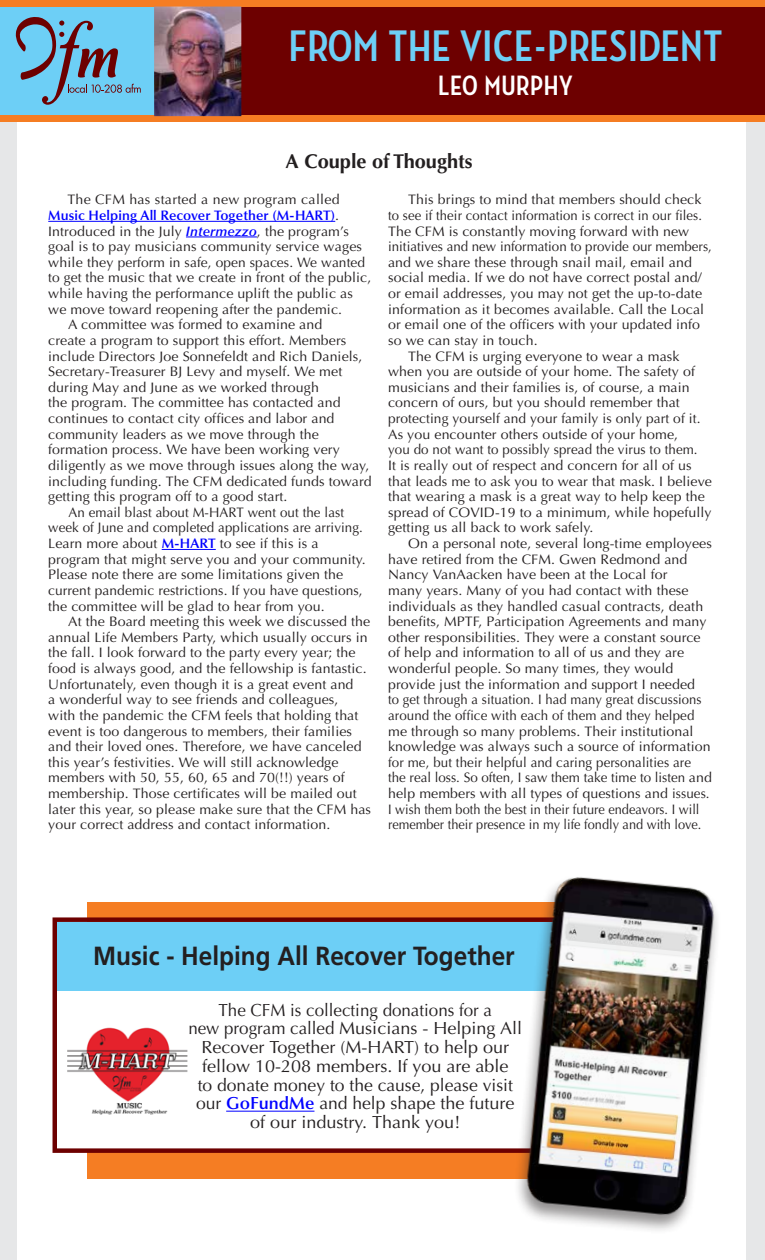
<style>
.page{position:relative;width:765px;height:1260px;background:#fff}
.page>*{position:absolute;margin:0;border:0;box-sizing:border-box;transform-origin:0 0}
.t1{font:700 45px "Neutraface Condensed";letter-spacing:.015em;color:#6dcff6}
.t2{font:700 28.5px "Neutraface Condensed";letter-spacing:.02em;color:#fff}
.t3{font:700 26.25px "Frutiger";color:#231f20;scale:.93 1}
.t4{font:700 20px "Optima";color:#231f20}
.t5{font:17.5px/18.8px "Optima";color:#231f20;text-align:center}
.t6{font:13.75px "Optima";letter-spacing:.005em;color:#231f20}
.t7{font:13.75px "Optima";letter-spacing:.005em;color:#231f20;scale:.95 1}
.t8{font:13.75px "Optima";letter-spacing:.005em;color:#231f20;scale:.93 1}
.t9{font:600 13.75px "Optima";letter-spacing:.005em;color:#00f}
.s1{font-weight:400;color:#231f20}
.s2{font-weight:600;font-style:italic;color:#00f}
.s3{font-weight:600;color:#00f}
</style>
<div class="page">
<div style="left:0;top:0;width:16px;height:1260px;background:#e6e7e8"></div>
<div style="left:746px;top:0;width:19px;height:1260px;background:#e6e7e8"></div>
<div style="left:239px;top:6px;width:526px;height:109px;background:#6d0000"></div>
<div style="left:0;top:6px;width:174px;height:109px;background:#6dcff6"></div>
<svg style="left:16px;top:17px;width:125px;height:88px"></svg>
<div style="left:0;top:115px;width:765px;height:6px;background:#f57d23"></div>
<div style="left:0;top:0;width:765px;height:7px;background:#f57d23"></div>
<img style="left:154px;top:7px;width:87px;height:109px">
<hr style="left:48px;top:221px;width:287px;height:1px;background:#00f">
<hr style="left:186px;top:237px;width:71px;height:1px;background:#00f">
<hr style="left:162px;top:549px;width:54px;height:1px;background:#00f">
<div style="left:87px;top:1151px;width:512px;height:28px;background:#f57d23"></div>
<div style="left:87px;top:902px;width:512px;height:28px;background:#f57d23"></div>
<div style="left:56px;top:922px;width:565px;height:68px;background:#6dcff6"></div>
<hr style="left:226px;top:1111px;width:88px;height:1px;background:#00f">
<img style="left:67px;top:1027px;width:120px;height:88px">
<div style="left:53px;top:917px;width:568px;height:236px;border:4px solid #6d0000"></div>
<img style="left:492px;top:877px;width:225px;height:354px">
<h1 class="t1" style="left:289px;top:21px;width:435px">FROM THE VICE-PRESIDENT</h1>
<h2 class="t2" style="left:438px;top:69px;width:136px">LEO MURPHY</h2>
<h3 class="t4" style="left:285px;top:150px;width:189px">A Couple of Thoughts</h3>
<p class="t6" style="left:67px;top:192px;width:274px">The CFM has started a new program called</p>
<p class="t9" style="left:48px;top:207px;width:292px">Music Helping All Recover Together (M-HART)<span class="s1">.</span></p>
<p class="t6" style="left:48px;top:223px;width:302px">Introduced in the July <span class="s2">Intermezzo</span>, the program’s</p>
<p class="t6" style="left:48px;top:239px;width:315px">goal is to pay musicians community service wages</p>
<p class="t6" style="left:48px;top:254px;width:319px">while they perform in safe, open spaces. We wanted</p>
<p class="t6" style="left:48px;top:270px;width:325px">to get the music that we create in front of the public,</p>
<p class="t6" style="left:48px;top:285px;width:306px">while having the performance uplift the public as</p>
<p class="t6" style="left:48px;top:301px;width:295px">we move toward reopening after the pandemic.</p>
<p class="t6" style="left:68px;top:317px;width:256px">A committee was formed to examine and</p>
<p class="t6" style="left:48px;top:332px;width:300px">create a program to support this effort. Members</p>
<p class="t6" style="left:48px;top:348px;width:316px">include Directors Joe Sonnefeldt and Rich Daniels,</p>
<p class="t6" style="left:48px;top:364px;width:296px">Secretary-Treasurer BJ Levy and myself. We met</p>
<p class="t6" style="left:48px;top:379px;width:272px">during May and June as we worked through</p>
<p class="t6" style="left:48px;top:395px;width:294px">the program. The committee has contacted and</p>
<p class="t6" style="left:48px;top:410px;width:288px">continues to contact city offices and labor and</p>
<p class="t6" style="left:48px;top:426px;width:272px">community leaders as we move through the</p>
<p class="t6" style="left:48px;top:442px;width:293px">formation process. We have been working very</p>
<p class="t6" style="left:48px;top:457px;width:323px">diligently as we move through issues along the way,</p>
<p class="t6" style="left:48px;top:473px;width:325px">including funding. The CFM dedicated funds toward</p>
<p class="t6" style="left:48px;top:488px;width:241px">getting this program off to a good start.</p>
<p class="t6" style="left:68px;top:504px;width:277px">An email blast about M-HART went out the last</p>
<p class="t6" style="left:48px;top:520px;width:316px">week of June and completed applications are arriving.</p>
<p class="t6" style="left:48px;top:535px;width:272px">Learn more about <span class="s3">M-HART</span> to see if this is a</p>
<p class="t6" style="left:48px;top:551px;width:319px">program that might serve you and your community.</p>
<p class="t6" style="left:48px;top:567px;width:297px">Please note there are some limitations given the</p>
<p class="t6" style="left:48px;top:582px;width:316px">current pandemic restrictions. If you have questions,</p>
<p class="t6" style="left:48px;top:598px;width:278px">the committee will be glad to hear from you.</p>
<p class="t6" style="left:68px;top:614px;width:304px">At the Board meeting this week we discussed the</p>
<p class="t6" style="left:48px;top:629px;width:321px">annual Life Members Party, which usually occurs in</p>
<p class="t6" style="left:48px;top:645px;width:309px">the fall. I look forward to the party every year; the</p>
<p class="t6" style="left:48px;top:660px;width:320px">food is always good, and the fellowship is fantastic.</p>
<p class="t6" style="left:48px;top:676px;width:307px">Unfortunately, even though it is a great event and</p>
<p class="t6" style="left:48px;top:692px;width:292px">a wonderful way to see friends and colleagues,</p>
<p class="t6" style="left:48px;top:707px;width:312px">with the pandemic the CFM feels that holding that</p>
<p class="t6" style="left:48px;top:723px;width:305px">event is too dangerous to members, their families</p>
<p class="t6" style="left:48px;top:739px;width:315px">and their loved ones. Therefore, we have canceled</p>
<p class="t6" style="left:48px;top:754px;width:292px">this year’s festivities. We will still acknowledge</p>
<p class="t6" style="left:48px;top:770px;width:298px">members with 50, 55, 60, 65 and 70(!!) years of</p>
<p class="t6" style="left:48px;top:785px;width:310px">membership. Those certificates will be mailed out</p>
<p class="t6" style="left:48px;top:801px;width:324px">later this year, so please make sure that the CFM has</p>
<p class="t6" style="left:48px;top:817px;width:284px">your correct address and contact information.</p>
<p class="t6" style="left:408px;top:192px;width:295px">This brings to mind that members should check</p>
<p class="t7" style="left:388px;top:207px;width:332px">to see if their contact information is correct in our files.</p>
<p class="t6" style="left:388px;top:223px;width:303px">The CFM is constantly moving forward with new</p>
<p class="t6" style="left:388px;top:239px;width:325px">initiatives and new information to provide our members,</p>
<p class="t6" style="left:388px;top:254px;width:305px">and we share these through snail mail, email and</p>
<p class="t6" style="left:388px;top:270px;width:315px">social media. If we do not have correct postal and/</p>
<p class="t6" style="left:388px;top:285px;width:316px">or email addresses, you may not get the up-to-date</p>
<p class="t6" style="left:388px;top:301px;width:318px">information as it becomes available. Call the Local</p>
<p class="t6" style="left:388px;top:317px;width:313px">or email one of the officers with your updated info</p>
<p class="t6" style="left:388px;top:332px;width:151px">so we can stay in touch.</p>
<p class="t6" style="left:408px;top:348px;width:273px">The CFM is urging everyone to wear a mask</p>
<p class="t6" style="left:388px;top:364px;width:308px">when you are outside of your home. The safety of</p>
<p class="t6" style="left:388px;top:379px;width:303px">musicians and their families is, of course, a main</p>
<p class="t6" style="left:388px;top:395px;width:293px">concern of ours, but you should remember that</p>
<p class="t6" style="left:388px;top:410px;width:314px">protecting yourself and your family is only part of it.</p>
<p class="t6" style="left:388px;top:426px;width:292px">As you encounter others outside of your home,</p>
<p class="t6" style="left:388px;top:442px;width:311px">you do not want to possibly spread the virus to them.</p>
<p class="t6" style="left:388px;top:457px;width:305px">It is really out of respect and concern for all of us</p>
<p class="t6" style="left:388px;top:473px;width:325px">that leads me to ask you to wear that mask. I believe</p>
<p class="t6" style="left:388px;top:489px;width:318px">that wearing a mask is a great way to help keep the</p>
<p class="t6" style="left:388px;top:504px;width:325px">spread of COVID-19 to a minimum, while hopefully</p>
<p class="t6" style="left:388px;top:520px;width:207px">getting us all back to work safely.</p>
<p class="t6" style="left:408px;top:535px;width:305px">On a personal note, several long-time employees</p>
<p class="t6" style="left:388px;top:551px;width:301px">have retired from the CFM. Gwen Redmond and</p>
<p class="t6" style="left:388px;top:567px;width:281px">Nancy VanAacken have been at the Local for</p>
<p class="t6" style="left:388px;top:582px;width:302px">many years. Many of you had contact with these</p>
<p class="t6" style="left:388px;top:598px;width:317px">individuals as they handled casual contracts, death</p>
<p class="t6" style="left:388px;top:614px;width:320px">benefits, MPTF, Participation Agreements and many</p>
<p class="t6" style="left:388px;top:629px;width:314px">other responsibilities. They were a constant source</p>
<p class="t6" style="left:388px;top:645px;width:298px">of help and information to all of us and they are</p>
<p class="t6" style="left:388px;top:660px;width:287px">wonderful people. So many times, they would</p>
<p class="t6" style="left:388px;top:676px;width:309px">provide just the information and support I needed</p>
<p class="t7" style="left:388px;top:692px;width:332px">to get through a situation. I had many great discussions</p>
<p class="t6" style="left:388px;top:707px;width:308px">around the office with each of them and they helped</p>
<p class="t6" style="left:388px;top:723px;width:307px">me through so many problems. Their institutional</p>
<p class="t6" style="left:388px;top:739px;width:324px">knowledge was always such a source of information</p>
<p class="t6" style="left:388px;top:754px;width:304px">for me, but their helpful and caring personalities are</p>
<p class="t6" style="left:388px;top:770px;width:325px">the real loss. So often, I saw them take time to listen and</p>
<p class="t6" style="left:388px;top:785px;width:323px">help members with all types of questions and issues.</p>
<p class="t8" style="left:388px;top:801px;width:336px">I wish them both the best in their future endeavors. I will</p>
<p class="t8" style="left:388px;top:817px;width:338px">remember their presence in my life fondly and with love.</p>
<h3 class="t3" style="left:93px;top:940px;width:455px">Music - Helping All Recover Together</h3>
<p class="t5" style="left:188px;top:1001px;width:335px">The CFM is collecting donations for a<br>new program called Musicians - Helping All Recover Together (M-HART) to help our fellow 10-208 members. If you are able<br>to donate money to the cause, please visit our <span class="s3">GoFundMe</span> and help shape the future of our industry. Thank you!</p>
</div>
